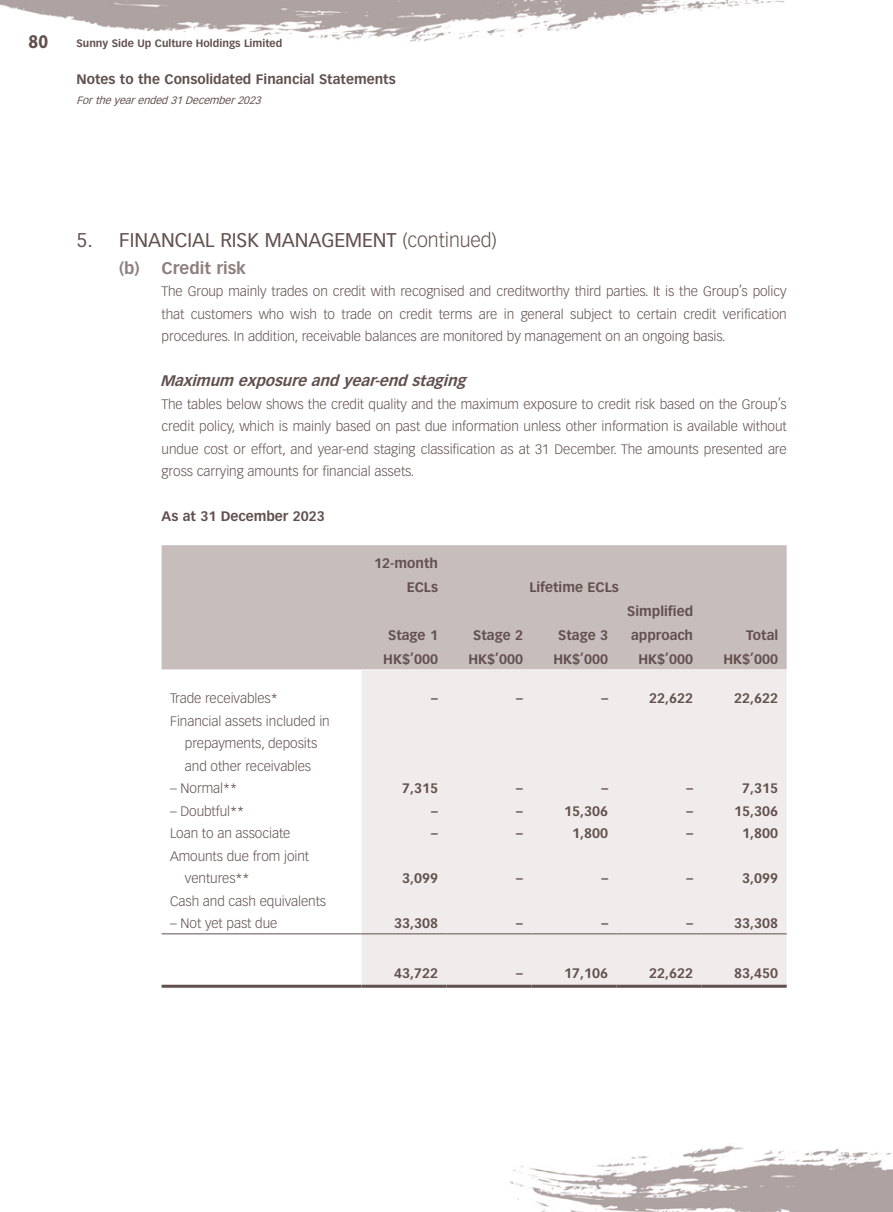
<style>
.page{position:relative;width:893px;height:1212px;background:#fff}
.page>*{position:absolute;margin:0;border:0;box-sizing:border-box;transform-origin:0 0}
.Heading_1{font:19.5px "Vectora LT Std";color:#61504e}
.t1{font:700 19.5px "Myriad Pro";color:#61504e;scale:.9 1}
.Heading_2{font:700 16.5px "Vectora LT Std";color:#8e807f}
.Heading_3{font:italic 700 15px "Vectora LT Std";color:#61504e}
.Body_Text{font:300 13.5px/22.5px "Vectora LT Std";letter-spacing:-.005em;color:#61504e;text-align:justify}
.Body_Text-2{font:700 13.5px "Vectora LT Std";color:#61504e}
.t2{font:700 10.5px "Vectora LT Std";color:#61504e}
.t3{font:italic 10.5px "Vectora LT Std";color:#61504e}
.s1{font-weight:300}
</style>
<div class="page">
<img style="left:0;top:0;width:785px;height:41px">
<img style="left:510px;top:1143px;width:383px;height:69px">
<div style="left:162px;top:545px;width:625px;height:124px;background:#c7bdbd"></div>
<div style="left:361px;top:669px;width:426px;height:316px;background:#f0ecec"></div>
<hr style="left:162px;top:933px;width:199px;height:1px;background:#61504e">
<hr style="left:361px;top:933px;width:85px;height:1px;background:#61504e">
<hr style="left:446px;top:933px;width:85px;height:1px;background:#61504e">
<hr style="left:531px;top:933px;width:86px;height:1px;background:#61504e">
<hr style="left:617px;top:933px;width:85px;height:1px;background:#61504e">
<hr style="left:702px;top:933px;width:85px;height:1px;background:#61504e">
<hr style="left:162px;top:985px;width:199px;height:3px;background:#61504e">
<hr style="left:361px;top:985px;width:85px;height:3px;background:#61504e">
<hr style="left:446px;top:985px;width:85px;height:3px;background:#61504e">
<hr style="left:531px;top:985px;width:86px;height:3px;background:#61504e">
<hr style="left:617px;top:985px;width:85px;height:3px;background:#61504e">
<hr style="left:702px;top:985px;width:85px;height:3px;background:#61504e">
<h1 class="t1" style="left:28px;top:29px;width:23px">80</h1>
<p class="t2" style="left:77px;top:36px;width:207px">Sunny Side Up Culture Holdings Limited</p>
<p class="Body_Text-2" style="left:77px;top:71px;width:321px">Notes to the Consolidated Financial Statements</p>
<p class="t3" style="left:77px;top:94px;width:189px">Fortheyearended31December2023</p>
<p class="Heading_1" style="left:77px;top:228px;width:422px">5. FINANCIAL RISK MANAGEMENT <span class="s1">(continued)</span></p>
<p class="Heading_2" style="left:119px;top:258px;width:129px">(b) Credit risk</p>
<p class="Body_Text" style="left:162px;top:280px;width:627px">The Group mainly trades on credit with recognised and creditworthy third parties. It is the Group’s policy that customers who wish to trade on credit terms are in general subject to certain credit verification procedures. In addition, receivable balances are monitored by management on an ongoing basis.</p>
<p class="Heading_3" style="left:160px;top:372px;width:312px">Maximum exposureand year-end staging</p>
<p class="Body_Text" style="left:162px;top:393px;width:627px">The tables below shows the credit quality and the maximum exposure to credit risk based on the Group’s credit policy, which is mainly based on past due information unless other information is available without undue cost or effort, and year-end staging classification as at 31 December. The amounts presented are gross carrying amounts for financial assets.</p>
<p class="Body_Text-2" style="left:162px;top:508px;width:165px">As at 31 December 2023</p>
<p class="Body_Text-2" style="left:374px;top:555px;width:65px">12-month</p>
<p class="Body_Text-2" style="left:407px;top:579px;width:33px">ECLs</p>
<p class="Body_Text-2" style="left:529px;top:579px;width:91px">Lifetime ECLs</p>
<p class="Body_Text-2" style="left:627px;top:602px;width:67px">Simplified</p>
<p class="Body_Text-2" style="left:388px;top:626px;width:51px">Stage 1</p>
<p class="Body_Text-2" style="left:473px;top:626px;width:51px">Stage 2</p>
<p class="Body_Text-2" style="left:558px;top:626px;width:51px">Stage 3</p>
<p class="Body_Text-2" style="left:631px;top:626px;width:64px">approach</p>
<p class="Body_Text-2" style="left:746px;top:626px;width:34px">Total</p>
<p class="Body_Text-2" style="left:383px;top:650px;width:56px">HK$’000</p>
<p class="Body_Text-2" style="left:468px;top:650px;width:56px">HK$’000</p>
<p class="Body_Text-2" style="left:553px;top:650px;width:56px">HK$’000</p>
<p class="Body_Text-2" style="left:638px;top:650px;width:56px">HK$’000</p>
<p class="Body_Text-2" style="left:723px;top:650px;width:56px">HK$’000</p>
<p class="Body_Text" style="left:170px;top:687px;width:109px">Trade receivables*</p>
<p class="Body_Text-2" style="left:431px;top:690px;width:8px">–</p>
<p class="Body_Text-2" style="left:516px;top:690px;width:8px">–</p>
<p class="Body_Text-2" style="left:601px;top:690px;width:8px">–</p>
<p class="Body_Text-2" style="left:649px;top:690px;width:45px">22,622</p>
<p class="Body_Text-2" style="left:734px;top:690px;width:45px">22,622</p>
<p class="Body_Text" style="left:170px;top:710px;width:161px;text-align:center">Financial assets included in prepayments, deposits<br>and other receivables</p>
<p class="Body_Text" style="left:170px;top:777px;width:68px">– Normal**</p>
<p class="Body_Text-2" style="left:402px;top:780px;width:37px">7,315</p>
<p class="Body_Text-2" style="left:516px;top:780px;width:8px">–</p>
<p class="Body_Text-2" style="left:601px;top:780px;width:8px">–</p>
<p class="Body_Text-2" style="left:686px;top:780px;width:8px">–</p>
<p class="Body_Text-2" style="left:742px;top:780px;width:37px">7,315</p>
<p class="Body_Text" style="left:170px;top:800px;width:76px">– Doubtful**</p>
<p class="Body_Text-2" style="left:431px;top:802px;width:8px">–</p>
<p class="Body_Text-2" style="left:516px;top:802px;width:8px">–</p>
<p class="Body_Text-2" style="left:564px;top:802px;width:45px">15,306</p>
<p class="Body_Text-2" style="left:686px;top:802px;width:8px">–</p>
<p class="Body_Text-2" style="left:734px;top:802px;width:45px">15,306</p>
<p class="Body_Text" style="left:170px;top:822px;width:122px">Loan to an associate</p>
<p class="Body_Text-2" style="left:431px;top:825px;width:8px">–</p>
<p class="Body_Text-2" style="left:516px;top:825px;width:8px">–</p>
<p class="Body_Text-2" style="left:572px;top:825px;width:37px">1,800</p>
<p class="Body_Text-2" style="left:686px;top:825px;width:8px">–</p>
<p class="Body_Text-2" style="left:742px;top:825px;width:37px">1,800</p>
<p class="Body_Text" style="left:185px;top:845px;width:126px;text-indent:-15px">Amounts due from joint ventures**</p>
<p class="Body_Text-2" style="left:402px;top:870px;width:37px">3,099</p>
<p class="Body_Text-2" style="left:516px;top:870px;width:8px">–</p>
<p class="Body_Text-2" style="left:601px;top:870px;width:8px">–</p>
<p class="Body_Text-2" style="left:686px;top:870px;width:8px">–</p>
<p class="Body_Text-2" style="left:742px;top:870px;width:37px">3,099</p>
<p class="Body_Text" style="left:170px;top:890px;width:158px">Cash and cash equivalents</p>
<p class="Body_Text" style="left:170px;top:912px;width:109px">– Not yet past due</p>
<p class="Body_Text-2" style="left:394px;top:915px;width:45px">33,308</p>
<p class="Body_Text-2" style="left:516px;top:915px;width:8px">–</p>
<p class="Body_Text-2" style="left:601px;top:915px;width:8px">–</p>
<p class="Body_Text-2" style="left:686px;top:915px;width:8px">–</p>
<p class="Body_Text-2" style="left:734px;top:915px;width:45px">33,308</p>
<p class="Body_Text-2" style="left:394px;top:964px;width:45px">43,722</p>
<p class="Body_Text-2" style="left:516px;top:964px;width:8px">–</p>
<p class="Body_Text-2" style="left:564px;top:964px;width:45px">17,106</p>
<p class="Body_Text-2" style="left:649px;top:964px;width:45px">22,622</p>
<p class="Body_Text-2" style="left:734px;top:964px;width:45px">83,450</p>
</div>
